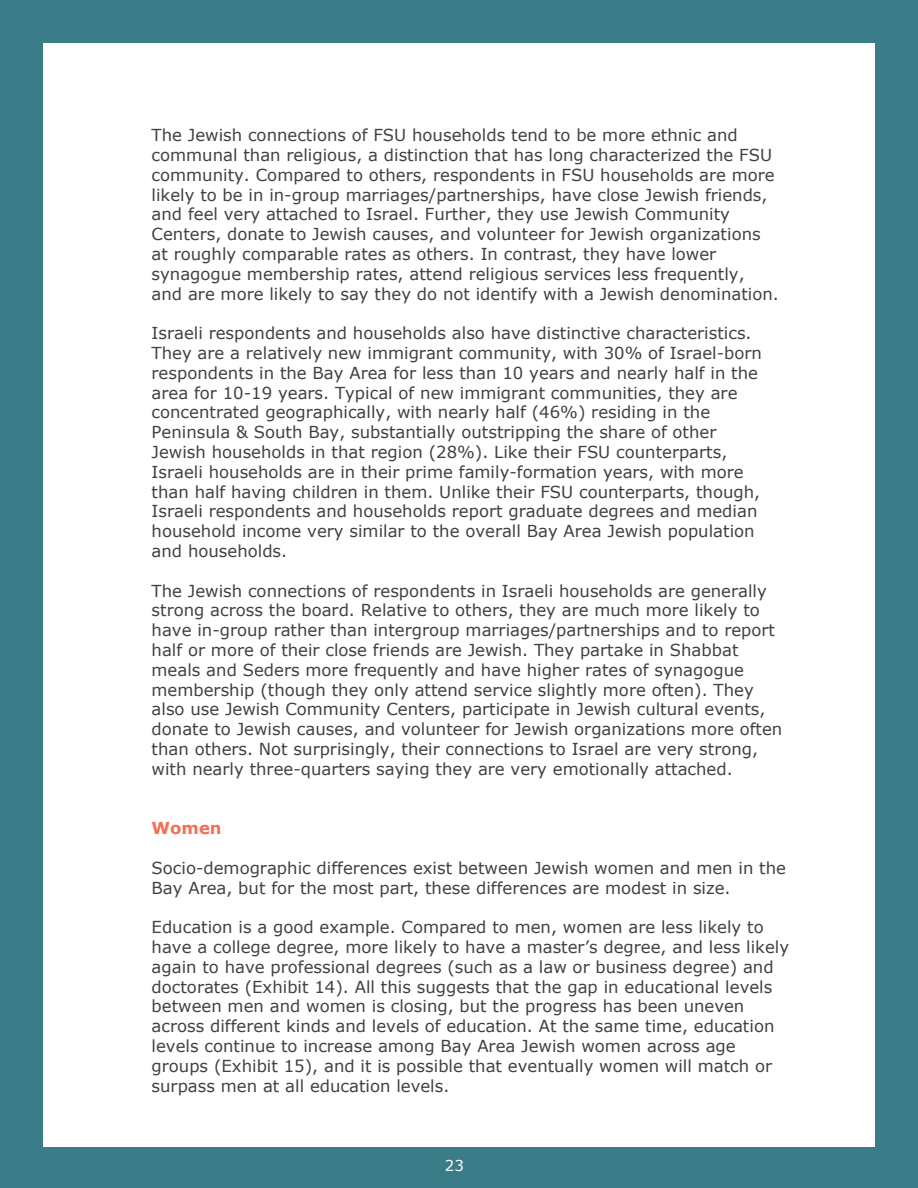
<style>
.page{position:relative;width:918px;height:1188px;background:#fff}
.page>*{position:absolute;margin:0;border:0;box-sizing:border-box;transform-origin:0 0}
.t1{font:16.5px/19.8px "Verdana";color:#414042}
.t2{font:700 16.5px "Verdana";color:#f37055}
.t3{font:15px "Verdana";color:#fff}
</style>
<div class="page">
<div style="left:0;top:0;width:918px;height:42px;background:#3a7c88"></div>
<div style="left:876px;top:26px;width:42px;height:1162px;background:#3a7c88"></div>
<div style="left:0;top:1147px;width:918px;height:41px;background:#3a7c88"></div>
<div style="left:0;top:14px;width:42px;height:1164px;background:#3a7c88"></div>
<p class="t1" style="left:152px;top:126px;width:629px">The Jewish connections of FSU households tend to be more ethnic and communal than religious, a distinction that has long characterized the FSU community. Compared to others, respondents in FSU households are more likely to be in in-group marriages/partnerships, have close Jewish friends, and feel very attached to Israel. Further, they use Jewish Community Centers, donate to Jewish causes, and volunteer for Jewish organizations at roughly comparable rates as others. In contrast, they have lower synagogue membership rates, attend religious services less frequently, and are more likely to say they do not identify with a Jewish denomination.</p>
<p class="t1" style="left:152px;top:324px;width:612px">Israeli respondents and households also have distinctive characteristics.<br>They are a relatively new immigrant community, with 30% of Israel-born respondents in the Bay Area for less than 10 years and nearly half in the area for 10-19 years. Typical of new immigrant communities, they are concentrated geographically, with nearly half (46%) residing in the Peninsula &amp; South Bay, substantially outstripping the share of other Jewish households in that region (28%). Like their FSU counterparts, Israeli households are in their prime family-formation years, with more than half having children in them. Unlike their FSU counterparts, though, Israeli respondents and households report graduate degrees and median household income very similar to the overall Bay Area Jewish population and households.</p>
<p class="t1" style="left:152px;top:581px;width:632px">The Jewish connections of respondents in Israeli households are generally strong across the board. Relative to others, they are much more likely to have in-group rather than intergroup marriages/partnerships and to report half or more of their close friends are Jewish. They partake in Shabbat meals and Seders more frequently and have higher rates of synagogue membership (though they only attend service slightly more often). They also use Jewish Community Centers, participate in Jewish cultural events, donate to Jewish causes, and volunteer for Jewish organizations more often than others. Not surprisingly, their connections to Israel are very strong, with nearly three-quarters saying they are very emotionally attached.</p>
<p class="t2" style="left:152px;top:818px;width:72px">Women</p>
<p class="t1" style="left:152px;top:858px;width:636px">Socio-demographic differences exist between Jewish women and men in the<br>Bay Area, but for the most part, these differences are modest in size.</p>
<p class="t1" style="left:152px;top:918px;width:639px">Education is a good example. Compared to men, women are less likely to have a college degree, more likely to have a master’s degree, and less likely again to have professional degrees (such as a law or business degree) and doctorates (Exhibit 14). All this suggests that the gap in educational levels between men and women is closing, but the progress has been uneven across different kinds and levels of education. At the same time, education levels continue to increase among Bay Area Jewish women across age groups (Exhibit 15), and it is possible that eventually women will match or surpass men at all education levels.</p>
<p class="t3" style="left:445px;top:1156px;width:21px">23</p>
</div>
